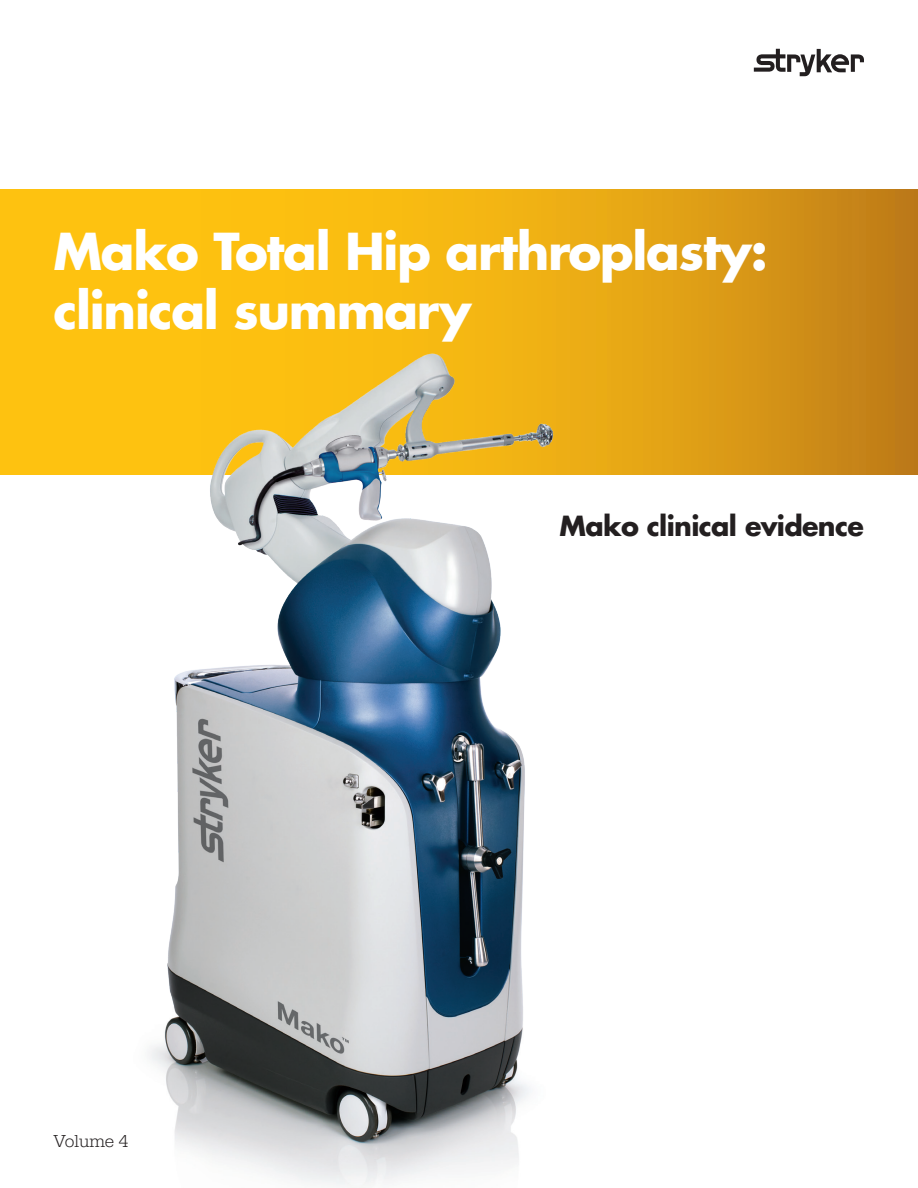
<style>
.page{position:relative;width:918px;height:1188px;background:#fff}
.page>*{position:absolute;margin:0;border:0;box-sizing:border-box;transform-origin:0 0}
.t1{font:700 49.5px/58.5px "Futura For Stryker";letter-spacing:-.025em;color:#fff}
.t2{font:700 27px "Futura For Stryker";letter-spacing:-.025em;color:#231f20}
.t3{font:300 18px "URW Egyptienne TOT";color:#231f20}
</style>
<div class="page">
<svg style="left:0;top:189px;width:918px;height:285px;background:#e5a614"></svg>
<svg style="left:754px;top:49px;width:110px;height:27px"></svg>
<img style="left:54px;top:302px;width:574px;height:883px">
<p class="t1" style="left:54px;top:222px;width:716px">Mako Total Hip arthroplasty: clinical summary</p>
<p class="t3" style="left:54px;top:1131px;width:76px">Volume 4</p>
<p class="t2" style="left:560px;top:508px;width:306px">Mako clinical evidence</p>
</div>
